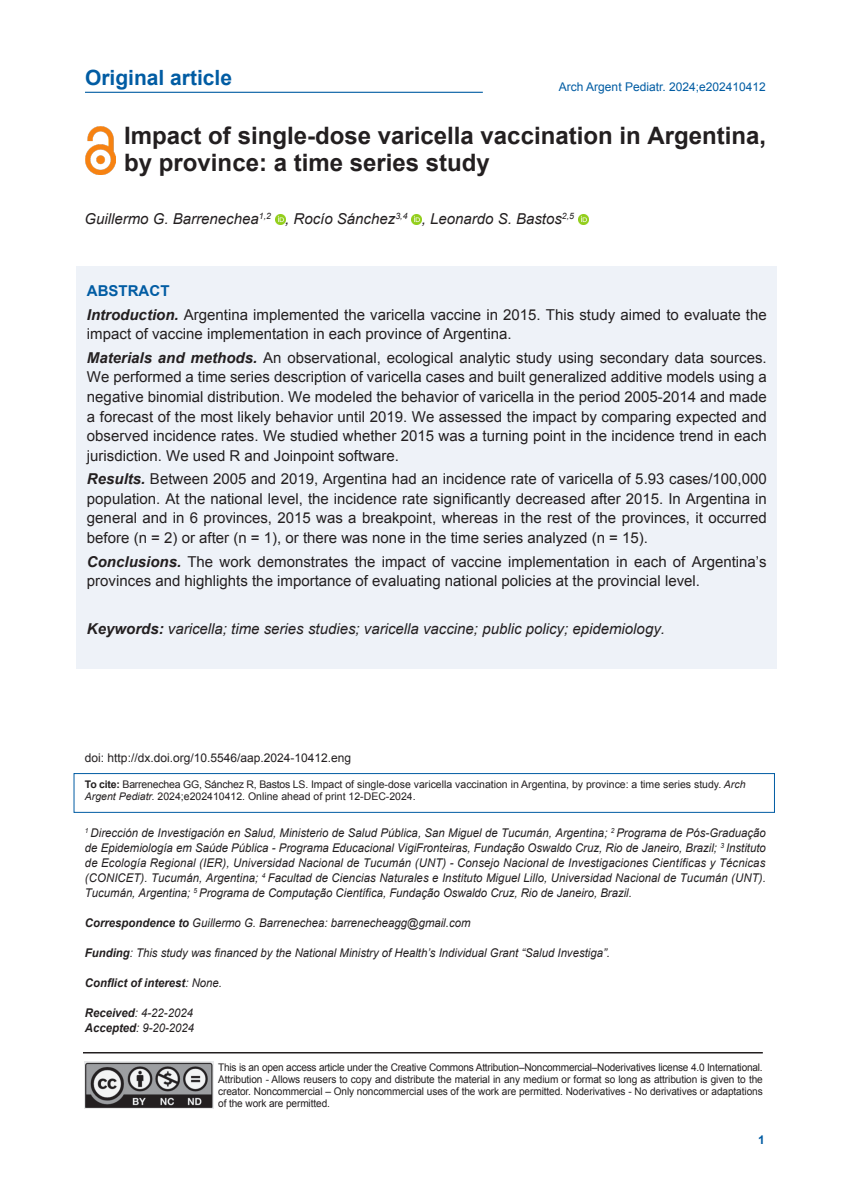
<style>
.page{position:relative;width:851px;height:1191px;background:#fff}
.page>*{position:absolute;margin:0;border:0;box-sizing:border-box;transform-origin:0 0}
._1_Título_Artículo_x{font:700 24px/27px "Arial";color:#231f20}
.t1{font:700 21px "Arial";color:#015ca3}
._4_Resúmen_x_10{font:15px/19.5px "Arial";color:#231f20}
._4_Resúmen_x_10-2{font:italic 15px "Arial";color:#231f20}
._2_Autores_x10{font:italic 15px "Arial";color:#231f20}
._4_Resúmen_x_10-3{font:700 15px "Arial";color:#015ca3}
._0_Texto_x10{font:italic 12px/15px "Arial";color:#231f20;text-align:justify;scale:.95 1}
.t2{font:12px "Arial";color:#231f20}
.t3{font:12px "Arial";color:#015ca3}
._0_Texto_x10-2{font:italic 700 12px "Arial";color:#231f20;scale:.95 1}
.t4{font:700 12px "Arial";color:#015ca3}
.t5{font:10.5px/12px "Arial";color:#231f20;text-align:justify;scale:.96 1}
.t6{font:10.5px/12.6px "Arial";color:#231f20}
.s1{font-weight:700;font-style:italic}
.s2{font-weight:700}
.s3{font-style:italic}
.s4{font-weight:400}
</style>
<div class="page">
<div style="left:77px;top:266px;width:700px;height:403px;background:#eef2f8"></div>
<svg style="left:275px;top:214px;width:10px;height:10px"></svg>
<svg style="left:411px;top:214px;width:11px;height:10px"></svg>
<svg style="left:578px;top:214px;width:10px;height:10px"></svg>
<img style="left:85px;top:126px;width:30px;height:49px">
<div style="left:74px;top:773px;width:700px;height:39px;border:1px solid #015ca3"></div>
<img style="left:84px;top:1061px;width:130px;height:47px">
<hr style="left:83px;top:1052px;width:679px;height:1px;background:#231f20">
<hr style="left:85px;top:92px;width:398px;height:1px;background:#015ca3">
<h2 class="t1" style="left:85px;top:64px;width:149px">Original article</h2>
<p class="t3" style="left:559px;top:79px;width:208px">Arch Argent Pediatr. 2024;e202410412</p>
<p class="_1_Título_Artículo_x" style="left:124px;top:123px;width:643px">Impact of single-dose varicella vaccination in Argentina, by province: a time series study</p>
<p class="_2_Autores_x10" style="left:84px;top:209px;width:491px">Guillermo G. Barrenechea<sup>1,2</sup> , Rocío Sánchez<sup>3,4</sup> , Leonardo S. Bastos<sup>2,5</sup></p>
<p class="_4_Resúmen_x_10-3" style="left:87px;top:281px;width:84px">ABSTRACT</p>
<p class="_4_Resúmen_x_10" style="left:87px;top:305px;width:681px"><span class="s1">Introduction.</span> Argentina implemented the varicella vaccine in 2015. This study aimed to evaluate the impact of vaccine implementation in each province of Argentina.</p>
<p class="_4_Resúmen_x_10" style="left:87px;top:348px;width:681px;text-align:justify"><span class="s1">Materials and methods.</span> An observational, ecological analytic study using secondary data sources.<br>We performed a time series description of varicella cases and built generalized additive models using a negative binomial distribution. We modeled the behavior of varicella in the period 2005-2014 and made a forecast of the most likely behavior until 2019. We assessed the impact by comparing expected and observed incidence rates. We studied whether 2015 was a turning point in the incidence trend in each jurisdiction. We used R and Joinpoint software.</p>
<p class="_4_Resúmen_x_10" style="left:87px;top:469px;width:681px;text-align:justify"><span class="s1">Results.</span> Between 2005 and 2019, Argentina had an incidence rate of varicella of 5.93 cases/100,000 population. At the national level, the incidence rate significantly decreased after 2015. In Argentina in general and in 6 provinces, 2015 was a breakpoint, whereas in the rest of the provinces, it occurred before (n = 2) or after (n = 1), or there was none in the time series analyzed (n = 15).</p>
<p class="_4_Resúmen_x_10" style="left:87px;top:551px;width:681px"><span class="s1">Conclusions.</span> The work demonstrates the impact of vaccine implementation in each of Argentina’s provinces and highlights the importance of evaluating national policies at the provincial level.</p>
<p class="_4_Resúmen_x_10-2" style="left:87px;top:618px;width:579px"><span class="s2">Keywords:</span> varicella; time series studies; varicella vaccine; public policy; epidemiology.</p>
<p class="t2" style="left:85px;top:750px;width:268px">doi: http://dx.doi.org/10.5546/aap.2024-10412.eng</p>
<p class="t6" style="left:85px;top:777px;width:662px"><span class="s2">To cite:</span> Barrenechea GG, Sánchez R, Bastos LS. Impact of single-dose varicella vaccination in Argentina, by province: a time series study. <span class="s3">Arch<br>Argent Pediatr.</span> 2024;e202410412. Online ahead of print 12-DEC-2024.</p>
<p class="_0_Texto_x10" style="left:85px;top:825px;width:718px"><sup>1</sup> Dirección de Investigación en Salud, Ministerio de Salud Pública, San Miguel de Tucumán, Argentina; <sup>2</sup> Programa de Pós-Graduação de Epidemiología em Saúde Pública - Programa Educacional VigiFronteiras, Fundação Oswaldo Cruz, Rio de Janeiro, Brazil; <sup>3</sup> Instituto de Ecología Regional (IER), Universidad Nacional de Tucumán (UNT) - Consejo Nacional de Investigaciones Científicas y Técnicas (CONICET). Tucumán, Argentina; <sup>4</sup> Facultad de Ciencias Naturales e Instituto Miguel Lillo, Universidad Nacional de Tucumán (UNT).<br>Tucumán, Argentina; <sup>5</sup> Programa de Computação Científica, Fundação Oswaldo Cruz, Rio de Janeiro, Brazil.</p>
<p class="_0_Texto_x10" style="left:85px;top:915px;width:407px"><span class="s2">Correspondence to</span> Guillermo G. Barrenechea: barrenecheagg@gmail.com</p>
<p class="_0_Texto_x10" style="left:85px;top:945px;width:554px"><span class="s2">Funding</span>: This study was financed by the National Ministry of Health’s Individual Grant “Salud Investiga”.</p>
<p class="_0_Texto_x10-2" style="left:85px;top:975px;width:146px">Conflict of interest<span class="s4">: None.</span></p>
<p class="_0_Texto_x10" style="left:85px;top:1005px;width:115px"><span class="s2">Received</span>: 4-22-2024</p>
<p class="_0_Texto_x10" style="left:85px;top:1020px;width:116px"><span class="s2">Accepted</span>: 9-20-2024</p>
<p class="t5" style="left:218px;top:1061px;width:568px">This is an open access article under the Creative Commons Attribution–Noncommercial–Noderivatives license 4.0 International.<br>Attribution - Allows reusers to copy and distribute the material in any medium or format so long as attribution is given to the creator. Noncommercial – Only noncommercial uses of the work are permitted. Noderivatives - No derivatives or adaptations of the work are permitted.</p>
<p class="t4" style="left:758px;top:1131px;width:8px">1</p>
</div>
